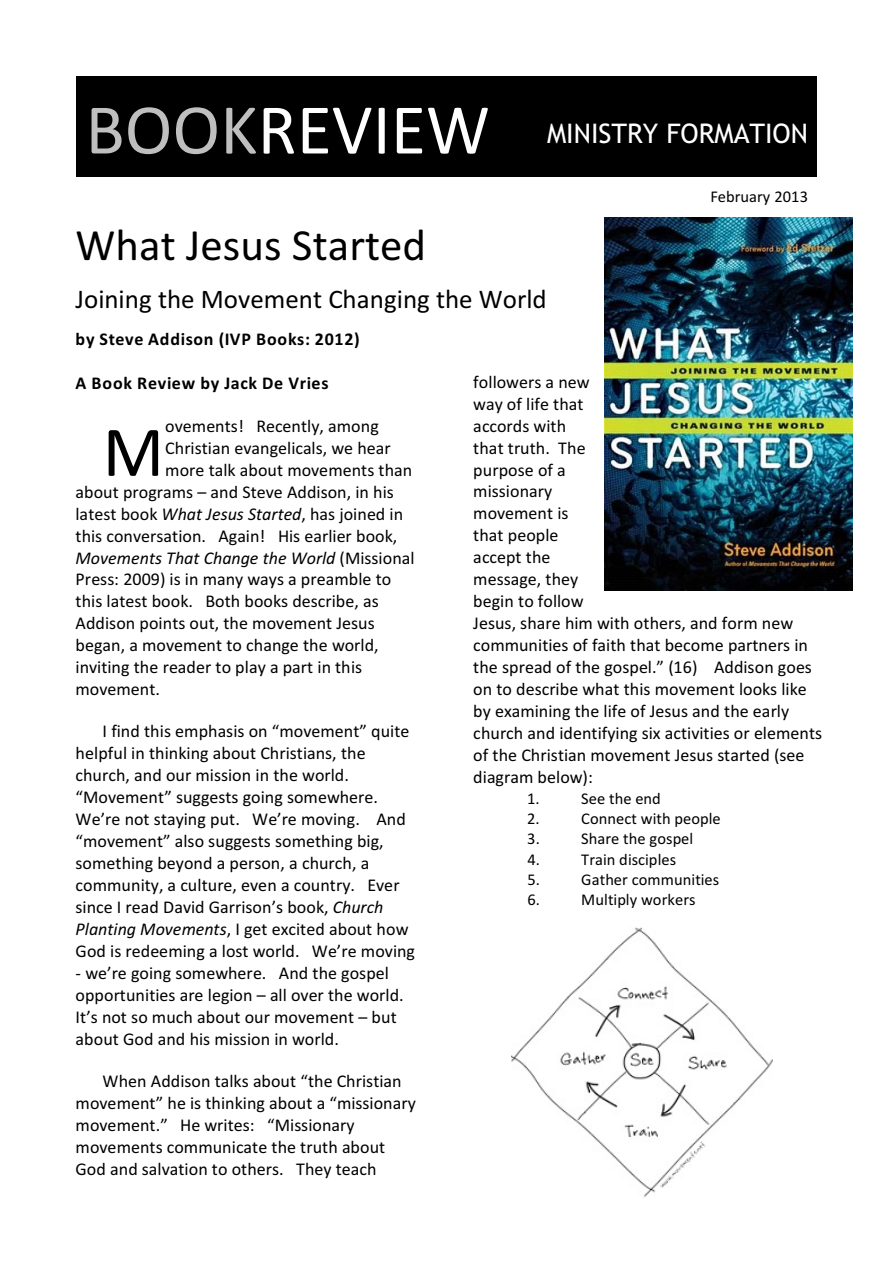
<style>
.page{position:relative;width:894px;height:1263px;background:#fff}
.page>*{position:absolute;margin:0;border:0;box-sizing:border-box;transform-origin:0 0}
.t1{font:72px "Calibri";color:#fff}
.t2{font:72px "Calibri";color:#000}
.t3{font:44.85px "Calibri";color:#000}
.t4{font:27px "Calibri";letter-spacing:-.005em;color:#000}
.t5{font:27px "Trebuchet MS";color:#fff}
.t6{font:18px/21.9px "Calibri";letter-spacing:.005em;color:#000}
.t7{font:700 18px "Calibri";letter-spacing:.04em;color:#000}
.t8{font:italic 18px "Calibri";color:#000}
.t9{font:16.5px "Calibri";letter-spacing:.005em;color:#000}
.s1{color:#bfbfbf}
.s2{font-style:italic}
.s3{font-style:normal}
</style>
<div class="page">
<div style="left:76px;top:76px;width:741px;height:101px;background:#000"></div>
<img style="left:511px;top:927px;width:261px;height:270px">
<img style="left:605px;top:218px;width:247px;height:372px">
<h1 class="t1" style="left:86px;top:99px;width:406px"><span class="s1">BOOK</span>REVIEW</h1>
<h3 class="t5" style="left:547px;top:123px;width:262px">MINISTRY FORMATION</h3>
<p class="t9" style="left:710px;top:190px;width:99px">February 2013</p>
<h2 class="t3" style="left:76px;top:226px;width:352px">What Jesus Started</h2>
<h3 class="t4" style="left:76px;top:288px;width:473px">Joining the Movement Changing the World</h3>
<p class="t7" style="left:76px;top:332px;width:286px">by Steve Addison (IVP Books: 2012)</p>
<p class="t7" style="left:76px;top:376px;width:254px">A Book Review by Jack De Vries</p>
<h1 class="t2" style="left:103px;top:422px;width:63px">M</h1>
<p class="t6" style="left:473px;top:372px;width:350px">followers a new<br>way of life that<br>accords with<br>that truth. The<br>purpose of a<br>missionary<br>movement is<br>that people<br>accept the<br>message, they<br>begin to follow<br>Jesus, share him with others, and form new communities of faith that become partners in the spread of the gospel.” (16) Addison goes on to describe what this movement looks like by examining the life of Jesus and the early church and identifying six activities or elements of the Christian movement Jesus started (see diagram below):</p>
<p class="t9" style="left:527px;top:791px;width:14px">1.</p>
<p class="t9" style="left:581px;top:791px;width:81px">See the end</p>
<p class="t9" style="left:527px;top:812px;width:14px">2.</p>
<p class="t9" style="left:581px;top:812px;width:141px">Connect with people</p>
<p class="t9" style="left:527px;top:832px;width:14px">3.</p>
<p class="t9" style="left:581px;top:832px;width:113px">Share the gospel</p>
<p class="t9" style="left:527px;top:852px;width:14px">4.</p>
<p class="t9" style="left:581px;top:852px;width:96px">Train disciples</p>
<p class="t9" style="left:527px;top:873px;width:14px">5.</p>
<p class="t9" style="left:581px;top:873px;width:140px">Gather communities</p>
<p class="t9" style="left:527px;top:893px;width:14px">6.</p>
<p class="t9" style="left:581px;top:893px;width:116px">Multiply workers</p>
<p class="t6" style="left:165px;top:416px;width:215px">ovements! Recently, among</p>
<p class="t6" style="left:165px;top:438px;width:227px">Christian evangelicals, we hear</p>
<p class="t6" style="left:165px;top:460px;width:249px">more talk about movements than</p>
<p class="t6" style="left:76px;top:482px;width:320px">about programs – and Steve Addison, in his</p>
<p class="t6" style="left:76px;top:504px;width:329px">latest book <span class="s2">What Jesus Started</span>, has joined in</p>
<p class="t6" style="left:76px;top:526px;width:323px">this conversation. Again! His earlier book,</p>
<p class="t8" style="left:76px;top:550px;width:340px">Movements That Change the World <span class="s3">(Missional</span></p>
<p class="t6" style="left:76px;top:570px;width:317px">Press: 2009) is in many ways a preamble to</p>
<p class="t6" style="left:76px;top:592px;width:305px">this latest book. Both books describe, as</p>
<p class="t6" style="left:76px;top:614px;width:301px">Addison points out, the movement Jesus</p>
<p class="t6" style="left:76px;top:636px;width:305px">began, a movement to change the world,</p>
<p class="t6" style="left:76px;top:658px;width:288px">inviting the reader to play a part in this</p>
<p class="t6" style="left:76px;top:680px;width:86px">movement.</p>
<p class="t6" style="left:76px;top:722px;width:341px;text-indent:27px">I find this emphasis on “movement” quite helpful in thinking about Christians, the church, and our mission in the world. “Movement” suggests going somewhere.<br>We’re not staying put. We’re moving. And “movement” also suggests something big, something beyond a person, a church, a community, a culture, even a country. Ever since I read David Garrison’s book, <span class="s2">Church Planting Movements</span>, I get excited about how God is redeeming a lost world. We’re moving</p>
<p class="t6" style="left:76px;top:964px;width:330px">- we’re going somewhere. And the gospel opportunities are legion – all over the world.<br>It’s not so much about our movement – but about God and his mission in world.</p>
<p class="t6" style="left:76px;top:1072px;width:342px;text-indent:27px">When Addison talks about “the Christian movement” he is thinking about a “missionary movement.” He writes: “Missionary movements communicate the truth about God and salvation to others. They teach</p>
</div>
